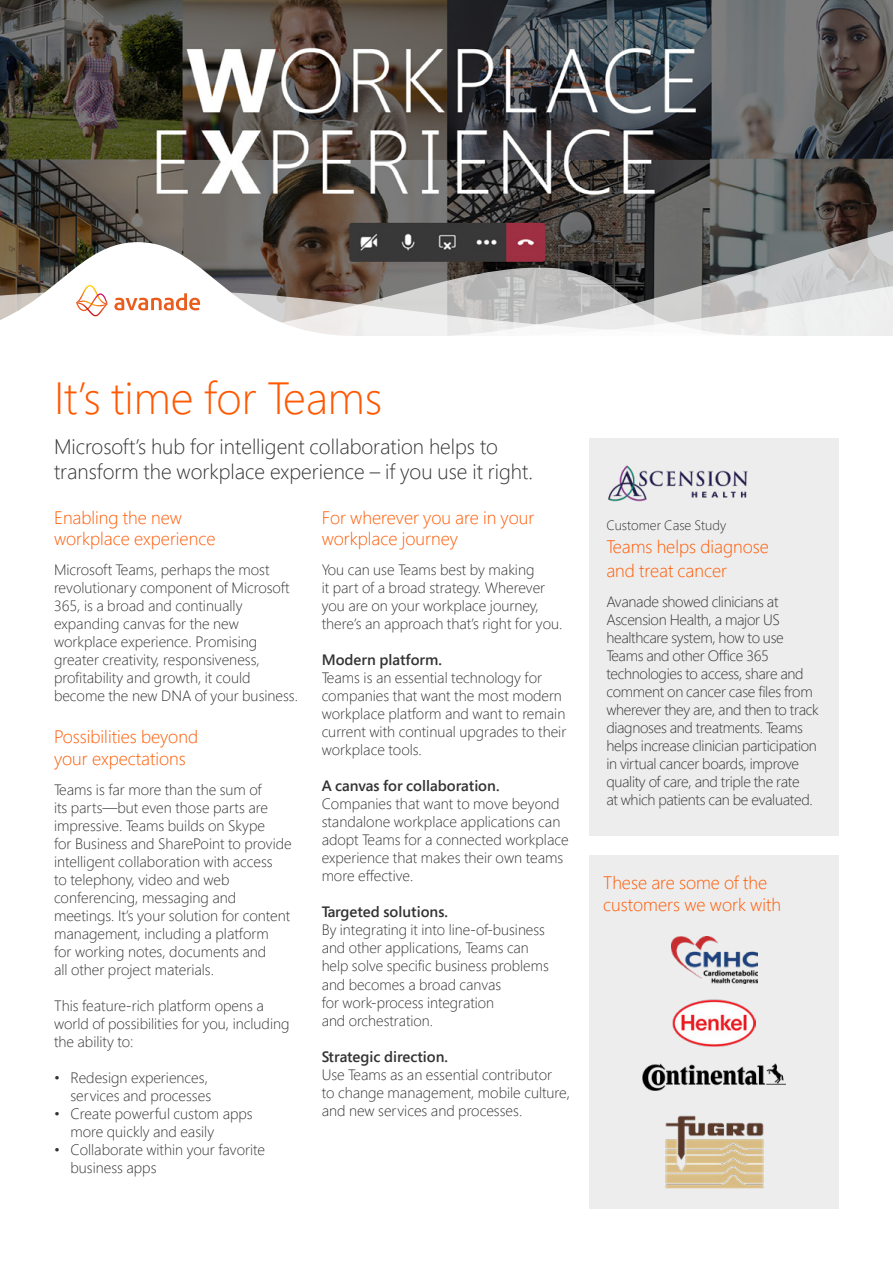
<style>
.page{position:relative;width:893px;height:1263px;background:#fff}
.page>*{position:absolute;margin:0;border:0;box-sizing:border-box;transform-origin:0 0}
.t1{font:300 45px "Segoe Pro";color:#ff5800}
.t2{font:300 21px/25.2px "Segoe Pro";color:#333}
.t3{font:300 18px/21.6px "Segoe Pro";color:#ff5800}
.t4{font:300 15px/18px "Segoe Pro";color:#333}
.t5{font:300 15px/18px "Segoe Pro";letter-spacing:-.02em;color:#333}
.t6{font:600 15px "Segoe Pro";color:#333}
.t7{font:300 13.5px "Segoe Pro";color:#333}
</style>
<div class="page">
<img style="left:0;top:0;width:893px;height:207px">
<svg style="left:0;top:207px;width:893px;height:35px"></svg>
<svg style="left:0;top:242px;width:893px;height:94px"></svg>
<svg style="left:0;top:285px;width:863px;height:51px"></svg>
<div style="left:589px;top:855px;width:250px;height:354px;background:#ededed"></div>
<img style="left:671px;top:936px;width:86px;height:48px">
<img style="left:673px;top:999px;width:83px;height:47px">
<img style="left:642px;top:1064px;width:144px;height:26px">
<img style="left:665px;top:1115px;width:99px;height:74px">
<div style="left:589px;top:438px;width:250px;height:397px;background:#ededed"></div>
<img style="left:608px;top:465px;width:140px;height:37px">
<h1 class="t1" style="left:54px;top:367px;width:330px">It’s time for Teams</h1>
<h2 class="t2" style="left:54px;top:433px;width:480px">Microsoft’s hub for intelligent collaboration helps to transform the workplace experience – if you use it right.</h2>
<p class="t3" style="left:54px;top:506px;width:163px">Enabling the new workplace experience</p>
<p class="t4" style="left:54px;top:561px;width:246px">Microsoft Teams, perhaps the most revolutionary component of Microsoft 365, is a broad and continually expanding canvas for the new workplace experience. Promising greater creativity, responsiveness, profitability and growth, it could become the new DNA of your business.</p>
<p class="t3" style="left:54px;top:726px;width:146px">Possibilities beyond your expectations</p>
<p class="t4" style="left:54px;top:780px;width:239px">Teams is far more than the sum of<br>its parts—but even those parts are impressive. Teams builds on Skype<br>for Business and SharePoint to provide intelligent collaboration with access<br>to telephony, video and web conferencing, messaging and meetings. It’s your solution for content management, including a platform<br>for working notes, documents and<br>all other project materials.</p>
<p class="t4" style="left:54px;top:996px;width:237px">This feature-rich platform opens a world of possibilities for you, including the ability to:</p>
<p class="t4" style="left:54px;top:1068px;width:159px;text-align:right">• Redesign experiences, services and processes</p>
<p class="t4" style="left:70px;top:1104px;width:184px;text-indent:-16px">• Create powerful custom apps more quickly and easily</p>
<p class="t4" style="left:70px;top:1140px;width:196px;text-indent:-16px">• Collaborate within your favorite business apps</p>
<p class="t3" style="left:322px;top:506px;width:214px">For wherever you are in your workplace journey</p>
<p class="t4" style="left:322px;top:561px;width:242px">You can use Teams best by making<br>it part of a broad strategy. Wherever you are on your workplace journey, there’s an approach that’s right for you.</p>
<p class="t6" style="left:322px;top:650px;width:122px">Modern platform.</p>
<p class="t4" style="left:322px;top:669px;width:246px">Teams is an essential technology for companies that want the most modern workplace platform and want to remain current with continual upgrades to their workplace tools.</p>
<p class="t6" style="left:322px;top:776px;width:179px">A canvas for collaboration.</p>
<p class="t4" style="left:322px;top:795px;width:249px">Companies that want to move beyond standalone workplace applications can adopt Teams for a connected workplace experience that makes their own teams more effective.</p>
<p class="t6" style="left:322px;top:902px;width:128px">Targeted solutions.</p>
<p class="t4" style="left:322px;top:921px;width:229px">By integrating it into line-of-business and other applications, Teams can help solve specific business problems and becomes a broad canvas<br>for work-process integration<br>and orchestration.</p>
<p class="t6" style="left:322px;top:1046px;width:128px">Strategic direction.</p>
<p class="t4" style="left:322px;top:1065px;width:250px">Use Teams as an essential contributor<br>to change management, mobile culture, and new services and processes.</p>
<p class="t7" style="left:606px;top:516px;width:121px">Customer Case Study</p>
<p class="t3" style="left:606px;top:535px;width:164px;line-height:23.4px">Teams helps diagnose and treat cancer</p>
<p class="t5" style="left:606px;top:592px;width:214px">Avanade showed clinicians at<br>Ascension Health, a major US healthcare system, how to use<br>Teams and other Office 365 technologies to access, share and comment on cancer case files from wherever they are, and then to track diagnoses and treatments. Teams helps increase clinician participation in virtual cancer boards, improve quality of care, and triple the rate<br>at which patients can be evaluated.</p>
<p class="t3" style="left:603px;top:871px;width:179px">These are some of the customers we work with</p>
</div>
